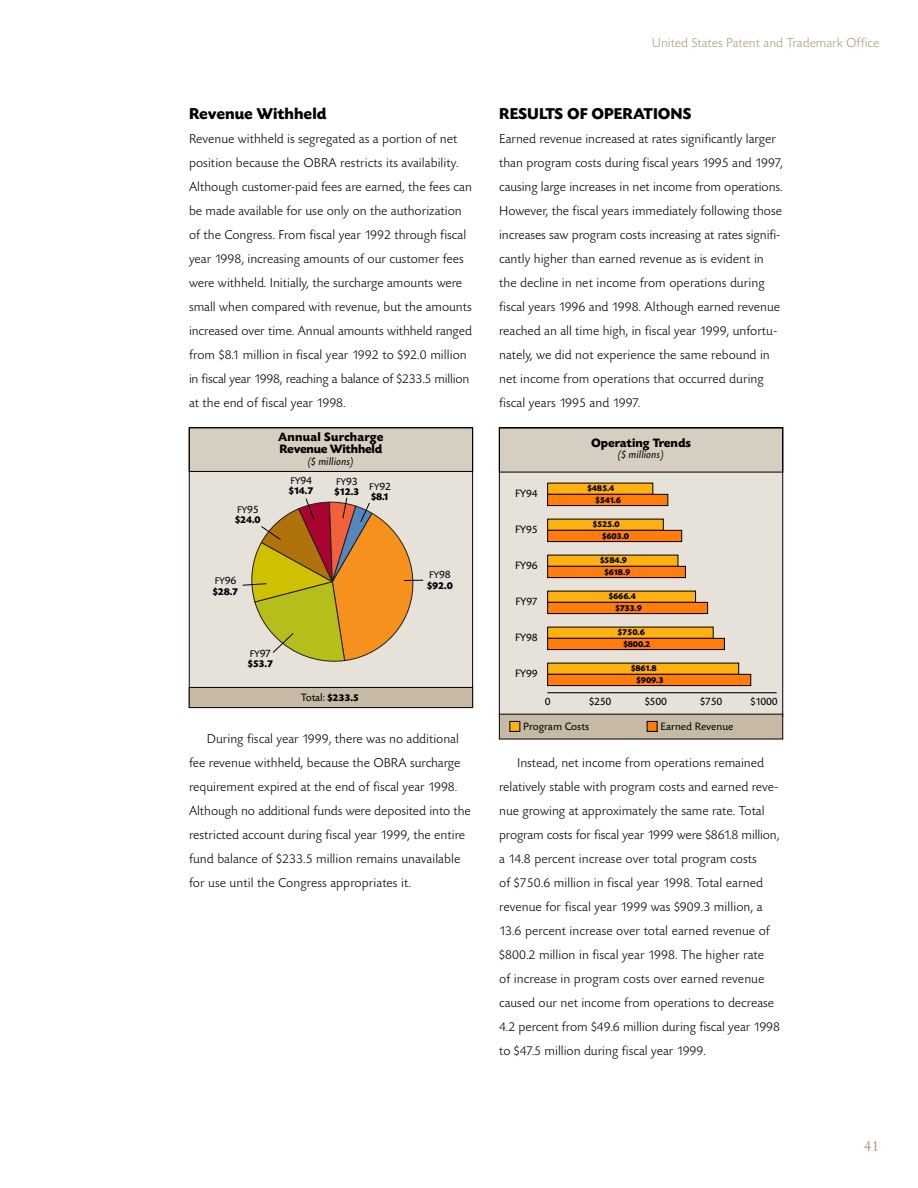
<style>
.page{position:relative;width:918px;height:1188px;background:#fff}
.page>*{position:absolute;margin:0;border:0;box-sizing:border-box;transform-origin:0 0}
.t1{font:700 16.5px "Today SB";color:#000}
.t2{font:15px "Stempel Garamond";color:#ad9d81}
.t3{font:300 13.5px/24px "Today SB";color:#000}
.t4{font:300 13.5px "Today SB";color:#ad9d81}
.t5{font:700 12.75px/12px "Today SB";color:#000}
.t6{font:11.25px "Today SB";letter-spacing:-.015em;color:#000}
.t7{font:italic 11.25px "Today SB";color:#000}
.t8{font:700 10.5px "Today SB";letter-spacing:-.015em;color:#000}
.t9{font:10.2px "Today SB";letter-spacing:-.015em;color:#000}
.t10{font:700 9px/12px "Today SB";letter-spacing:-.015em;color:#000}
.s1{font-size:11.25px}
.s2{font-weight:700;font-size:10.5px}
</style>
<div class="page">
<div style="left:189px;top:428px;width:284px;height:279px;background:#e6e1d9"></div>
<div style="left:189px;top:428px;width:284px;height:43px;background:#d6cec0"></div>
<div style="left:189px;top:427px;width:284px;height:45px;border:1px solid #000"></div>
<div style="left:189px;top:427px;width:284px;height:280px;border:1px solid #000"></div>
<div style="left:189px;top:687px;width:284px;height:21px;background:#c6baa7"></div>
<div style="left:189px;top:687px;width:284px;height:21px;border:1px solid #000"></div>
<svg style="left:499px;top:427px;width:284px;height:287px;background:#dbd6cd"></svg>
<div style="left:548px;top:483px;width:105px;height:11px;background:#ffb111"></div>
<div style="left:548px;top:494px;width:120px;height:12px;background:#ff7d08"></div>
<div style="left:547px;top:494px;width:121px;height:12px;border:1px solid #000"></div>
<div style="left:548px;top:519px;width:115px;height:11px;background:#ffb111"></div>
<div style="left:548px;top:530px;width:134px;height:12px;background:#ff7d08"></div>
<div style="left:547px;top:530px;width:135px;height:12px;border:1px solid #000"></div>
<div style="left:548px;top:555px;width:130px;height:11px;background:#ffb111"></div>
<div style="left:548px;top:566px;width:137px;height:12px;background:#ff7d08"></div>
<div style="left:547px;top:566px;width:139px;height:12px;border:1px solid #000"></div>
<div style="left:548px;top:591px;width:148px;height:11px;background:#ffb111"></div>
<div style="left:548px;top:602px;width:160px;height:12px;background:#ff7d08"></div>
<div style="left:547px;top:602px;width:161px;height:12px;border:1px solid #000"></div>
<div style="left:548px;top:627px;width:165px;height:11px;background:#ffb111"></div>
<div style="left:548px;top:638px;width:176px;height:12px;background:#ff7d08"></div>
<div style="left:547px;top:638px;width:178px;height:12px;border:1px solid #000"></div>
<div style="left:548px;top:663px;width:191px;height:11px;background:#ffb111"></div>
<div style="left:548px;top:674px;width:203px;height:12px;background:#ff7d08"></div>
<div style="left:547px;top:674px;width:204px;height:12px;border:1px solid #000"></div>
<hr style="left:547px;top:692px;width:230px;height:1px;background:#000">
<div style="left:499px;top:714px;width:284px;height:25px;background:#c6baa7"></div>
<div style="left:647px;top:721px;width:10px;height:10px;background:#ff7d08"></div>
<div style="left:647px;top:721px;width:10px;height:11px;border:1px solid #000"></div>
<div style="left:510px;top:721px;width:10px;height:10px;background:#ffb111"></div>
<div style="left:510px;top:721px;width:10px;height:11px;border:1px solid #000"></div>
<svg style="left:242px;top:497px;width:182px;height:165px"></svg>
<p class="t1" style="left:189px;top:107px;width:139px">Revenue Withheld</p>
<p class="t3" style="left:189px;top:128px;width:285px">Revenue withheld is segregated as a portion of net position because the OBRA restricts its availability.<br>Although customer-paid fees are earned, the fees can be made available for use only on the authorization of the Congress. From fiscal year 1992 through fiscal year 1998, increasing amounts of our customer fees were withheld. Initially, the surcharge amounts were small when compared with revenue, but the amounts increased over time. Annual amounts withheld ranged from $8.1 million in fiscal year 1992 to $92.0 million in fiscal year 1998, reaching a balance of $233.5 million at the end of fiscal year 1998.</p>
<p class="t5" style="left:278px;top:432px;width:107px">Annual Surcharge<br>Revenue Withheld</p>
<p class="t7" style="left:308px;top:456px;width:47px">($ millions)</p>
<p class="t9" style="left:237px;top:505px;width:23px">FY<span class="s1">95</span></p>
<p class="t8" style="left:235px;top:516px;width:27px">$24.0</p>
<p class="t9" style="left:215px;top:577px;width:23px">FY<span class="s1">96</span></p>
<p class="t8" style="left:213px;top:587px;width:27px">$28.7</p>
<p class="t9" style="left:290px;top:476px;width:23px">FY<span class="s1">94</span></p>
<p class="t8" style="left:289px;top:487px;width:26px">$14.7</p>
<p class="t9" style="left:336px;top:477px;width:23px">FY<span class="s1">93</span></p>
<p class="t8" style="left:335px;top:488px;width:26px">$12.3</p>
<p class="t9" style="left:369px;top:482px;width:23px">FY<span class="s1">92</span></p>
<p class="t8" style="left:371px;top:493px;width:20px">$8.1</p>
<p class="t9" style="left:250px;top:649px;width:23px">FY<span class="s1">97</span></p>
<p class="t8" style="left:248px;top:660px;width:27px">$53.7</p>
<p class="t6" style="left:301px;top:692px;width:60px">Total: <span class="s2">$233.5</span></p>
<p class="t9" style="left:429px;top:571px;width:23px">FY<span class="s1">98</span></p>
<p class="t8" style="left:427px;top:581px;width:27px">$92.0</p>
<p class="t3" style="left:189px;top:728px;width:283px;text-indent:18px">During fiscal year 1999, there was no additional fee revenue withheld, because the OBRA surcharge requirement expired at the end of fiscal year 1998.<br>Although no additional funds were deposited into the restricted account during fiscal year 1999, the entire fund balance of $233.5 million remains unavailable for use until the Congress appropriates it.</p>
<p class="t4" style="left:652px;top:38px;width:229px">United States Patent and Trademark Office</p>
<p class="t1" style="left:499px;top:107px;width:194px">RESULTS OF OPERATIONS</p>
<p class="t3" style="left:499px;top:128px;width:285px">Earned revenue increased at rates significantly larger than program costs during fiscal years 1995 and 1997, causing large increases in net income from operations.<br>However, the fiscal years immediately following those increases saw program costs increasing at rates signifi&shy;cantly higher than earned revenue as is evident in the decline in net income from operations during fiscal years 1996 and 1998. Although earned revenue reached an all time high, in fiscal year 1999, unfortu&shy;nately, we did not experience the same rebound in net income from operations that occurred during fiscal years 1995 and 1997.</p>
<p class="t6" style="left:515px;top:488px;width:24px">FY94</p>
<p class="t6" style="left:515px;top:524px;width:24px">FY95</p>
<p class="t6" style="left:515px;top:560px;width:24px">FY96</p>
<p class="t6" style="left:515px;top:596px;width:24px">FY97</p>
<p class="t6" style="left:515px;top:632px;width:24px">FY98</p>
<p class="t6" style="left:515px;top:668px;width:24px">FY99</p>
<p class="t5" style="left:591px;top:438px;width:102px">Operating Trends</p>
<p class="t7" style="left:618px;top:450px;width:47px">($ millions)</p>
<p class="t10" style="left:596px;top:482px;width:27px;text-indent:-8px">$485.4 $541.6</p>
<p class="t10" style="left:602px;top:518px;width:29px;text-indent:-9px">$525.0 $603.0</p>
<p class="t10" style="left:600px;top:554px;width:32px;text-align:center">$584.9 $618.9</p>
<p class="t10" style="left:615px;top:590px;width:28px;text-indent:-7px">$666.4 $733.9</p>
<p class="t10" style="left:623px;top:626px;width:29px;text-indent:-6px">$750.6 $800.2</p>
<p class="t10" style="left:637px;top:662px;width:29px;text-indent:-5px">$861.8 $909.3</p>
<p class="t6" style="left:545px;top:696px;width:7px">0</p>
<p class="t6" style="left:589px;top:696px;width:24px">$250</p>
<p class="t6" style="left:645px;top:696px;width:24px">$500</p>
<p class="t6" style="left:700px;top:696px;width:24px">$750</p>
<p class="t6" style="left:751px;top:696px;width:29px">$1000</p>
<p class="t6" style="left:523px;top:722px;width:68px">Program Costs</p>
<p class="t6" style="left:660px;top:722px;width:75px">Earned Revenue</p>
<p class="t3" style="left:499px;top:753px;width:282px;text-indent:18px">Instead, net income from operations remained relatively stable with program costs and earned reve&shy;nue growing at approximately the same rate. Total program costs for fiscal year 1999 were $861.8 million, a 14.8 percent increase over total program costs<br>of $750.6 million in fiscal year 1998. Total earned revenue for fiscal year 1999 was $909.3 million, a 13.6 percent increase over total earned revenue of $800.2 million in fiscal year 1998. The higher rate<br>of increase in program costs over earned revenue caused our net income from operations to decrease 4.2 percent from $49.6 million during fiscal year 1998 to $47.5 million during fiscal year 1999.</p>
<p class="t2" style="left:864px;top:1139px;width:16px">41</p>
</div>
